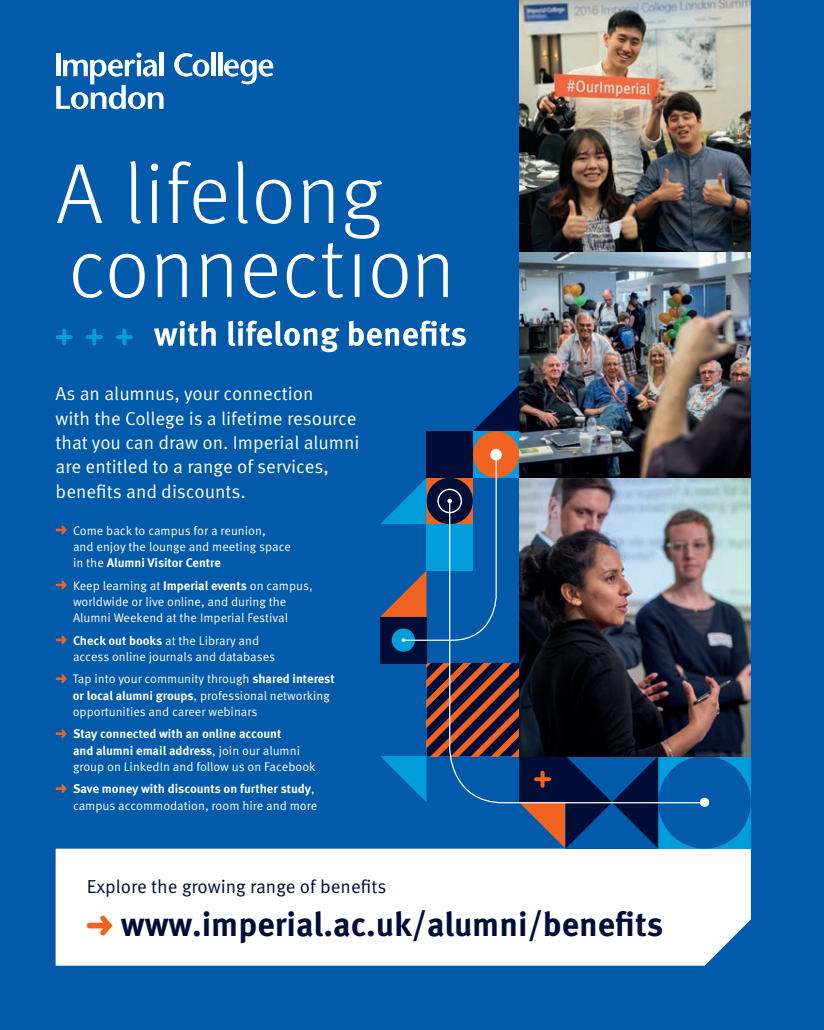
<style>
.page{position:relative;width:824px;height:1030px;background:#fff}
.page>*{position:absolute;margin:0;border:0;box-sizing:border-box;transform-origin:0 0}
.t1{font:700 33.75px "Meta OT";color:#000e37}
.t2{font:18.75px/24.4px "Meta OT Norm";color:#fff}
.t3{font:18.75px "Meta OT Norm";color:#000e37}
.t4{font:12.5px/16.2px "Meta OT Norm";color:#fff}
.t5{font:700 12.5px/16.2px "Meta OT";color:#fff}
.s1{font-family:"Meta OT";font-weight:700}
.s2{font-family:"Meta OT Norm";font-weight:400}
</style>
<div class="page">
<div style="left:0;top:0;width:823px;height:1029px;background:#015aaa"></div>
<svg style="left:174px;top:53px;width:35px;height:24px"></svg>
<hr style="left:211px;top:52px;width:4px;height:24px;background:#fff">
<hr style="left:218px;top:52px;width:4px;height:24px;background:#fff">
<svg style="left:224px;top:59px;width:49px;height:25px"></svg>
<svg style="left:56px;top:52px;width:107px;height:57px"></svg>
<div style="left:56px;top:848px;width:694px;height:117px;background:#fff"></div>
<svg style="left:56px;top:525px;width:11px;height:9px"></svg>
<svg style="left:56px;top:580px;width:11px;height:9px"></svg>
<svg style="left:56px;top:635px;width:11px;height:9px"></svg>
<svg style="left:56px;top:674px;width:11px;height:8px"></svg>
<svg style="left:56px;top:729px;width:11px;height:8px"></svg>
<svg style="left:56px;top:784px;width:11px;height:8px"></svg>
<svg style="left:87px;top:915px;width:26px;height:20px"></svg>
<div style="left:658px;top:755px;width:92px;height:93px;background:#009ddc"></div>
<div style="left:658px;top:755px;width:92px;height:93px;background:#015aaa;border-radius:50%"></div>
<div style="left:699px;top:797px;width:10px;height:9px;background:#fff;border-radius:50%"></div>
<div style="left:426px;top:431px;width:47px;height:46px;background:#000e37"></div>
<svg style="left:473px;top:385px;width:46px;height:46px"></svg>
<div style="left:473px;top:431px;width:46px;height:46px;background:#009ddc"></div>
<div style="left:473px;top:431px;width:46px;height:46px;background:#f26221;border-radius:50%"></div>
<svg style="left:490px;top:448px;width:12px;height:12px"></svg>
<svg style="left:380px;top:663px;width:278px;height:185px"></svg>
<img style="left:519px;top:0;width:231px;height:755px">
<img style="left:448px;top:500px;width:257px;height:303px">
<div style="left:380px;top:616px;width:46px;height:47px;background:#000e37"></div>
<div style="left:392px;top:628px;width:23px;height:23px;background:#009ddc;border-radius:50%"></div>
<svg style="left:380px;top:453px;width:117px;height:188px"></svg>
<hr style="left:62px;top:330px;width:4px;height:13px;background:#009ddc">
<hr style="left:58px;top:335px;width:13px;height:4px;background:#009ddc">
<svg style="left:92px;top:330px;width:4px;height:13px"></svg>
<hr style="left:88px;top:335px;width:13px;height:4px;background:#009ddc">
<svg style="left:122px;top:330px;width:4px;height:13px"></svg>
<hr style="left:118px;top:335px;width:13px;height:4px;background:#009ddc">
<svg style="left:57px;top:161px;width:391px;height:137px"></svg>
<svg style="left:154px;top:320px;width:312px;height:32px"></svg>
<p class="t2" style="left:56px;top:381px;width:305px">As an alumnus, your connection<br>with the College is a lifetime resource that you can draw on. Imperial alumni are entitled to a range of services, benefits and discounts.</p>
<p class="t4" style="left:73px;top:522px;width:219px">Come back to campus for a reunion,<br>and enjoy the lounge and meeting space in the <span class="s1">Alumni Visitor Centre</span></p>
<p class="t4" style="left:73px;top:577px;width:241px">Keep learning at <span class="s1">Imperial events</span> on campus, worldwide or live online, and during the<br>Alumni Weekend at the Imperial Festival</p>
<p class="t4" style="left:73px;top:632px;width:204px"><span class="s1">Check out books</span> at the Library and access online journals and databases</p>
<p class="t4" style="left:73px;top:670px;width:263px">Tap into your community through <span class="s1">shared interest or local alumni groups</span>, professional networking opportunities and career webinars</p>
<p class="t5" style="left:73px;top:725px;width:244px">Stay connected with an online account<br>and alumni email address<span class="s2">, join our alumni group on LinkedIn and follow us on Facebook</span></p>
<p class="t5" style="left:73px;top:780px;width:246px">Save money with discounts on further study<span class="s2">, campus accommodation, room hire and more</span></p>
<p class="t3" style="left:87px;top:874px;width:301px">Explore the growing range of benefits</p>
<p class="t1" style="left:121px;top:902px;width:544px">www.imperial.ac.uk/alumni/benefits</p>
</div>
